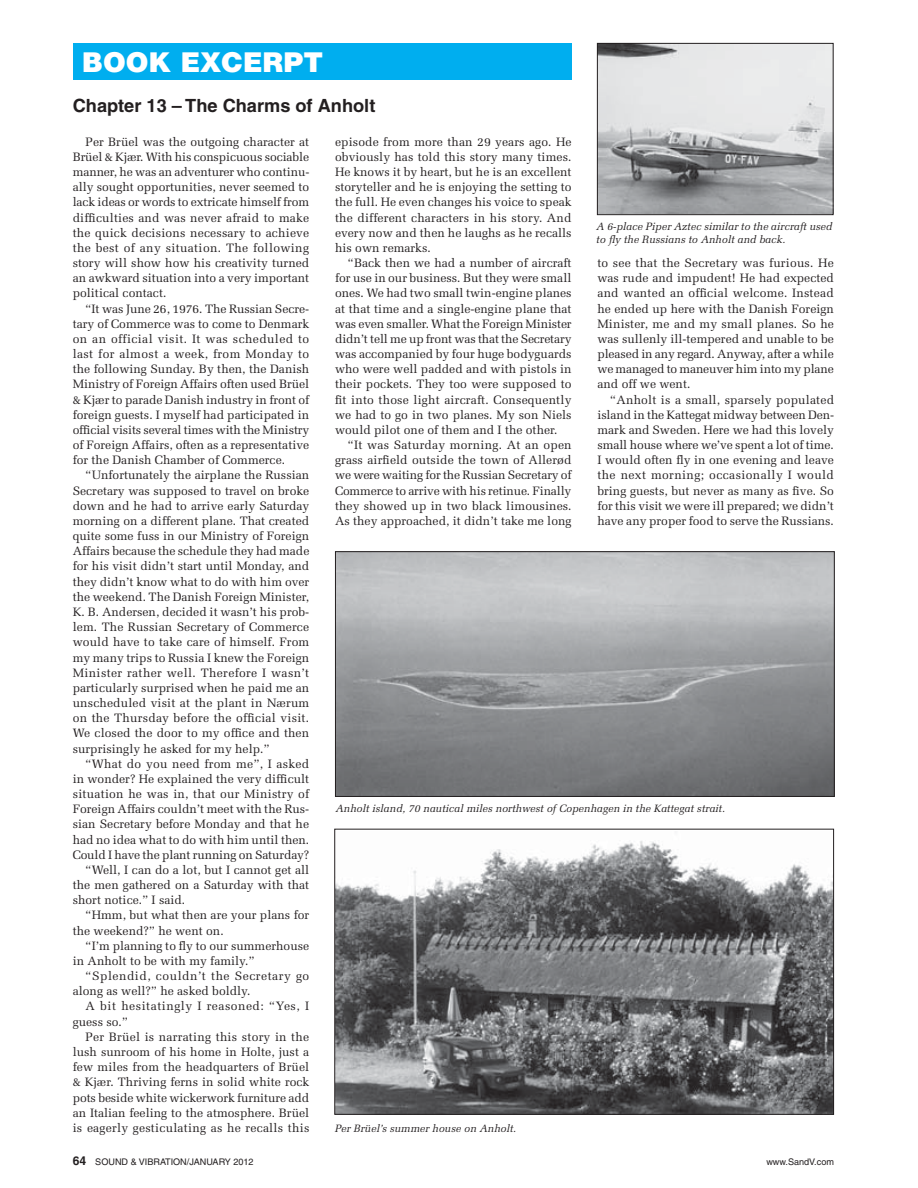
<style>
.page{position:relative;width:918px;height:1188px;background:#fff}
.page>*{position:absolute;margin:0;border:0;box-sizing:border-box;transform-origin:0 0}
.t1{font:900 27.3px "Helvetica";color:#fff}
.t2{font:700 18.15px "Helvetica";color:#231f20}
.t3{font:12.15px/15.1px "Melior";color:#231f20;text-align:justify}
.t4{font:12.15px "Melior";letter-spacing:.02em;color:#231f20}
.t5{font:12.15px "Melior";letter-spacing:.04em;color:#231f20}
.t6{font:italic 10.65px/12.1px "Melior";color:#231f20}
.t7{font:9.15px "Helvetica";color:#231f20}
.s1{font-weight:700;font-size:12.15px}
</style>
<div class="page">
<img style="left:337px;top:553px;width:496px;height:242px">
<div style="left:335px;top:551px;width:500px;height:246px;border:1px solid #231f20"></div>
<img style="left:336px;top:841px;width:496px;height:272px">
<div style="left:334px;top:829px;width:500px;height:286px;border:1px solid #231f20"></div>
<img style="left:599px;top:45px;width:233px;height:168px">
<div style="left:597px;top:43px;width:237px;height:172px;border:1px solid #231f20"></div>
<div style="left:73px;top:43px;width:499px;height:36px;background:#00aeef"></div>
<h1 class="t1" style="left:82px;top:52px;width:243px">BOOK EXCERPT</h1>
<h2 class="t2" style="left:73px;top:99px;width:304px">Chapter 13 – The Charms of Anholt</h2>
<p class="t3" style="left:73px;top:135px;width:238px;text-indent:13px">Per Brüel was the outgoing character at Brüel &amp; Kjær. With his conspicuous sociable manner, he was an adventurer who continu&shy;ally sought opportunities, never seemed to lack ideas or words to extricate himself from difficulties and was never afraid to make the quick decisions necessary to achieve the best of any situation. The following story will show how his creativity turned an awkward situation into a very important political contact.</p>
<p class="t3" style="left:73px;top:302px;width:238px;text-indent:13px">“It was June 26, 1976. The Russian Secre&shy;tary of Commerce was to come to Denmark on an official visit. It was scheduled to last for almost a week, from Monday to the following Sunday. By then, the Danish Ministry of Foreign Affairs often used Brüel &amp; Kjær to parade Danish industry in front of foreign guests. I myself had participated in official visits several times with the Ministry of Foreign Affairs, often as a representative for the Danish Chamber of Commerce.</p>
<p class="t3" style="left:73px;top:469px;width:238px;text-indent:13px">“Unfortunately the airplane the Russian Secretary was supposed to travel on broke down and he had to arrive early Saturday morning on a different plane. That created quite some fuss in our Ministry of Foreign Affairs because the schedule they had made for his visit didn’t start until Monday, and they didn’t know what to do with him over the weekend. The Danish Foreign Minister, K. B. Andersen, decided it wasn’t his prob&shy;lem. The Russian Secretary of Commerce would have to take care of himself. From my many trips to Russia I knew the Foreign Minister rather well. Therefore I wasn’t particularly surprised when he paid me an unscheduled visit at the plant in Nærum on the Thursday before the official visit.<br>We closed the door to my office and then surprisingly he asked for my help.”</p>
<p class="t4" style="left:86px;top:759px;width:225px">“What do you need from me”, I asked</p>
<p class="t3" style="left:73px;top:772px;width:238px">in wonder? He explained the very difficult</p>
<p class="t4" style="left:73px;top:789px;width:238px">situation he was in, that our Ministry of</p>
<p class="t3" style="left:73px;top:803px;width:238px">Foreign Affairs couldn’t meet with the Rus-</p>
<p class="t3" style="left:73px;top:818px;width:238px">sian Secretary before Monday and that he</p>
<p class="t3" style="left:73px;top:833px;width:238px">had no idea what to do with him until then.</p>
<p class="t3" style="left:73px;top:848px;width:238px">Could I have the plant running on Saturday?</p>
<p class="t3" style="left:86px;top:863px;width:225px">“Well, I can do a lot, but I cannot get all</p>
<p class="t3" style="left:73px;top:879px;width:238px">the men gathered on a Saturday with that</p>
<p class="t3" style="left:73px;top:894px;width:114px">short notice.” I said.</p>
<p class="t3" style="left:86px;top:909px;width:225px">“Hmm, but what then are your plans for</p>
<p class="t3" style="left:73px;top:924px;width:153px">the weekend?” he went on.</p>
<p class="t3" style="left:86px;top:939px;width:225px">“I’m planning to fly to our summerhouse</p>
<p class="t3" style="left:73px;top:954px;width:183px">in Anholt to be with my family.”</p>
<p class="t5" style="left:86px;top:971px;width:225px">“Splendid, couldn’t the Secretary go</p>
<p class="t3" style="left:73px;top:985px;width:179px">along as well?” he asked boldly.</p>
<p class="t5" style="left:86px;top:1001px;width:225px">A bit hesitatingly I reasoned: “Yes, I</p>
<p class="t3" style="left:73px;top:1015px;width:57px">guess so.”</p>
<p class="t3" style="left:86px;top:1030px;width:225px">Per Brüel is narrating this story in the</p>
<p class="t3" style="left:73px;top:1045px;width:238px">lush sunroom of his home in Holte, just a</p>
<p class="t3" style="left:73px;top:1061px;width:238px">few miles from the headquarters of Brüel</p>
<p class="t3" style="left:73px;top:1076px;width:238px">&amp; Kjær. Thriving ferns in solid white rock</p>
<p class="t3" style="left:73px;top:1091px;width:238px">pots beside white wickerwork furniture add</p>
<p class="t3" style="left:73px;top:1106px;width:238px">an Italian feeling to the atmosphere. Brüel</p>
<p class="t4" style="left:73px;top:1123px;width:238px">is eagerly gesticulating as he recalls this</p>
<p class="t3" style="left:335px;top:135px;width:238px">episode from more than 29 years ago. He obviously has told this story many times.<br>He knows it by heart, but he is an excellent storyteller and he is enjoying the setting to the full. He even changes his voice to speak the different characters in his story. And every now and then he laughs as he recalls his own remarks.</p>
<p class="t3" style="left:335px;top:256px;width:238px;text-indent:13px">“Back then we had a number of aircraft for use in our business. But they were small ones. We had two small twin-engine planes at that time and a single-engine plane that was even smaller. What the Foreign Minister didn’t tell me up front was that the Secretary was accompanied by four huge bodyguards who were well padded and with pistols in their pockets. They too were supposed to fit into those light aircraft. Consequently we had to go in two planes. My son Niels would pilot one of them and I the other.</p>
<p class="t3" style="left:335px;top:439px;width:238px;text-indent:13px">“It was Saturday morning. At an open grass airfield outside the town of Allerød we were waiting for the Russian Secretary of Commerce to arrive with his retinue. Finally they showed up in two black limousines.<br>As they approached, it didn’t take me long</p>
<p class="t6" style="left:596px;top:222px;width:238px">A 6-place Piper Aztec similar to the aircraft used to fly the Russians to Anholt and back.</p>
<p class="t3" style="left:597px;top:256px;width:238px">to see that the Secretary was furious. He was rude and impudent! He had expected and wanted an official welcome. Instead he ended up here with the Danish Foreign Minister, me and my small planes. So he was sullenly ill-tempered and unable to be pleased in any regard. Anyway, after a while we managed to maneuver him into my plane and off we went.</p>
<p class="t3" style="left:597px;top:393px;width:238px;text-indent:13px">“Anholt is a small, sparsely populated island in the Kattegat midway between Den&shy;mark and Sweden. Here we had this lovely small house where we’ve spent a lot of time.<br>I would often fly in one evening and leave the next morning; occasionally I would bring guests, but never as many as five. So for this visit we were ill prepared; we didn’t have any proper food to serve the Russians.</p>
<p class="t6" style="left:335px;top:804px;width:391px">Anholt island, 70 nautical miles northwest of Copenhagen in the Kattegat strait.</p>
<p class="t6" style="left:335px;top:1124px;width:183px">Per Brüel’s summer house on Anholt.</p>
<p class="t7" style="left:73px;top:1159px;width:182px"><span class="s1">64</span> SOUND &amp; VIBRATION/JANUARY 2012</p>
<p class="t7" style="left:766px;top:1159px;width:69px">www.SandV.com</p>
</div>
